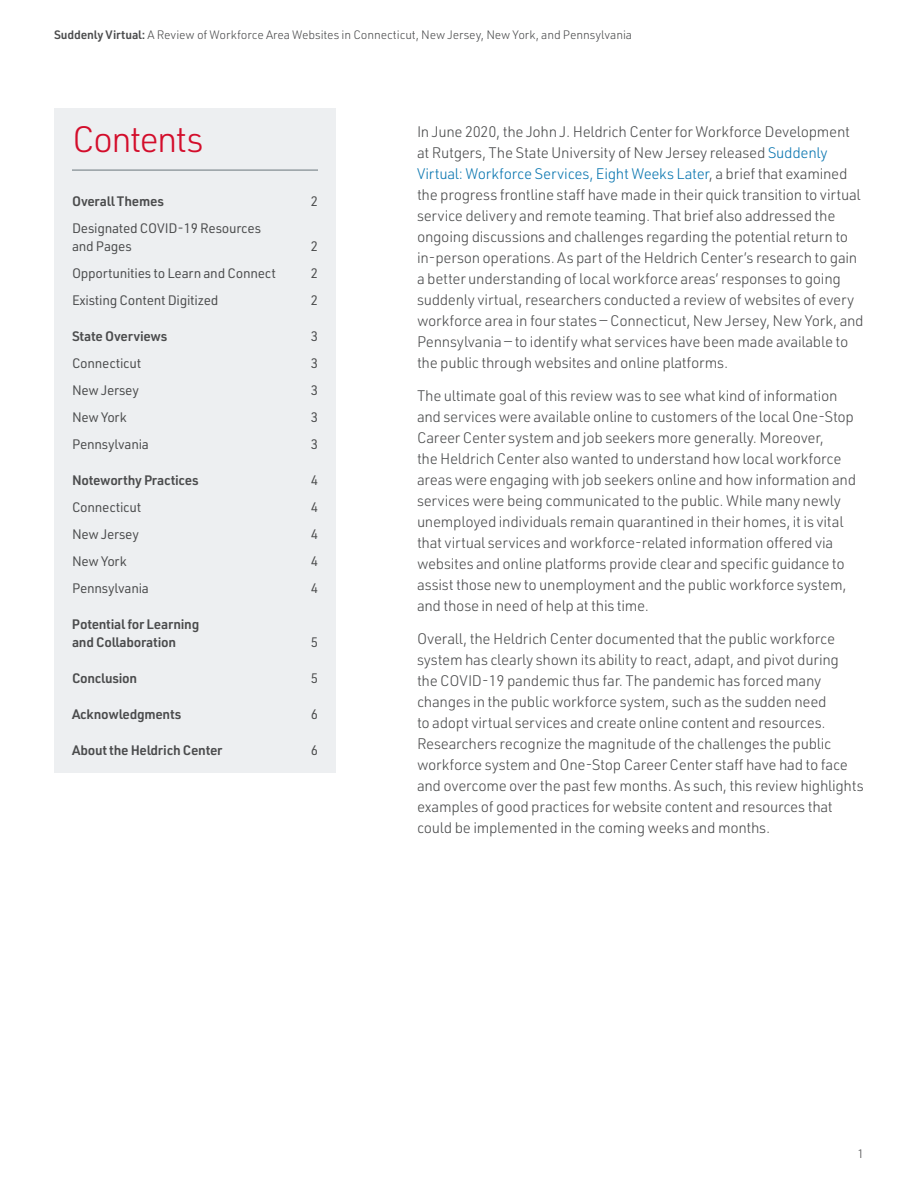
<style>
.page{position:relative;width:918px;height:1188px;background:#fff}
.page>*{position:absolute;margin:0;border:0;box-sizing:border-box;transform-origin:0 0}
.t1{font:300 36px "URWDIN";letter-spacing:-.05em;color:#d30d2b}
.t2{font:300 15px/21px "URWDIN";letter-spacing:-.02em;color:#4b4c4d}
.TOCI_Title{font:13.5px/18px "URWDIN";letter-spacing:-.02em;color:#4b4c4d}
.TOCI_Title-2{font:600 13.5px/18px "URWDIN";letter-spacing:-.02em;color:#4b4c4d}
.TOCI_Page{font:13.5px "URWDIN";color:#4b4c4d}
.t3{font:300 12px "URWDIN";letter-spacing:-.01em;color:#4b4c4d}
.s1{font-weight:600}
.s2{color:#0a76b0}
</style>
<div class="page">
<div style="left:54px;top:108px;width:282px;height:665px;background:#edeff1"></div>
<hr style="left:72px;top:170px;width:246px;height:1px;background:#6a757b">
<p class="t3" style="left:54px;top:26px;width:580px"><span class="s1">Suddenly Virtual:</span> A Review of Workforce Area Websites in Connecticut, New Jersey, New York, and Pennsylvania</p>
<h2 class="t1" style="left:72px;top:115px;width:133px">Contents</h2>
<p class="TOCI_Title-2" style="left:72px;top:191px;width:93px">Overall Themes</p>
<p class="TOCI_Page" style="left:311px;top:192px;width:9px">2</p>
<p class="TOCI_Title" style="left:72px;top:218px;width:191px">Designated COVID-19 Resources and Pages</p>
<p class="TOCI_Page" style="left:311px;top:237px;width:9px">2</p>
<p class="TOCI_Title" style="left:72px;top:263px;width:205px">Opportunities to Learn and Connect</p>
<p class="TOCI_Page" style="left:311px;top:264px;width:9px">2</p>
<p class="TOCI_Title" style="left:72px;top:290px;width:148px">Existing Content Digitized</p>
<p class="TOCI_Page" style="left:311px;top:291px;width:9px">2</p>
<p class="TOCI_Title-2" style="left:72px;top:326px;width:97px">State Overviews</p>
<p class="TOCI_Page" style="left:311px;top:327px;width:9px">3</p>
<p class="TOCI_Title" style="left:72px;top:353px;width:71px">Connecticut</p>
<p class="TOCI_Page" style="left:311px;top:354px;width:9px">3</p>
<p class="TOCI_Title" style="left:72px;top:380px;width:68px">New Jersey</p>
<p class="TOCI_Page" style="left:311px;top:381px;width:9px">3</p>
<p class="TOCI_Title" style="left:72px;top:407px;width:56px">New York</p>
<p class="TOCI_Page" style="left:311px;top:408px;width:9px">3</p>
<p class="TOCI_Title" style="left:72px;top:434px;width:78px">Pennsylvania</p>
<p class="TOCI_Page" style="left:311px;top:435px;width:9px">3</p>
<p class="TOCI_Title-2" style="left:72px;top:470px;width:128px">Noteworthy Practices</p>
<p class="TOCI_Page" style="left:311px;top:471px;width:9px">4</p>
<p class="TOCI_Title" style="left:72px;top:497px;width:71px">Connecticut</p>
<p class="TOCI_Page" style="left:311px;top:498px;width:9px">4</p>
<p class="TOCI_Title" style="left:72px;top:524px;width:68px">New Jersey</p>
<p class="TOCI_Page" style="left:311px;top:525px;width:9px">4</p>
<p class="TOCI_Title" style="left:72px;top:551px;width:56px">New York</p>
<p class="TOCI_Page" style="left:311px;top:552px;width:9px">4</p>
<p class="TOCI_Title" style="left:72px;top:578px;width:78px">Pennsylvania</p>
<p class="TOCI_Page" style="left:311px;top:579px;width:9px">4</p>
<p class="TOCI_Title-2" style="left:72px;top:614px;width:129px">Potential for Learning and Collaboration</p>
<p class="TOCI_Page" style="left:311px;top:633px;width:9px">5</p>
<p class="TOCI_Title-2" style="left:72px;top:668px;width:67px">Conclusion</p>
<p class="TOCI_Page" style="left:311px;top:669px;width:9px">5</p>
<p class="TOCI_Title-2" style="left:72px;top:704px;width:111px">Acknowledgments</p>
<p class="TOCI_Page" style="left:311px;top:705px;width:9px">6</p>
<p class="TOCI_Title-2" style="left:72px;top:740px;width:152px">About the Heldrich Center</p>
<p class="TOCI_Page" style="left:311px;top:741px;width:9px">6</p>
<p class="t2" style="left:417px;top:120px;width:448px">In June 2020, the John J. Heldrich Center for Workforce Development at Rutgers, The State University of New Jersey released <span class="s2">Suddenly Virtual: Workforce Services, Eight Weeks Later</span>, a brief that examined the progress frontline staff have made in their quick transition to virtual service delivery and remote teaming. That brief also addressed the ongoing discussions and challenges regarding the potential return to in-person operations. As part of the Heldrich Center’s research to gain a better understanding of local workforce areas’ responses to going suddenly virtual, researchers conducted a review of websites of every workforce area in four states — Connecticut, New Jersey, New York, and Pennsylvania — to identify what services have been made available to the public through websites and online platforms.</p>
<p class="t2" style="left:417px;top:384px;width:441px">The ultimate goal of this review was to see what kind of information and services were available online to customers of the local One-Stop Career Center system and job seekers more generally. Moreover,<br>the Heldrich Center also wanted to understand how local workforce areas were engaging with job seekers online and how information and services were being communicated to the public. While many newly unemployed individuals remain quarantined in their homes, it is vital that virtual services and workforce-related information offered via websites and online platforms provide clear and specific guidance to assist those new to unemployment and the public workforce system, and those in need of help at this time.</p>
<p class="t2" style="left:417px;top:627px;width:448px">Overall, the Heldrich Center documented that the public workforce system has clearly shown its ability to react, adapt, and pivot during<br>the COVID-19 pandemic thus far. The pandemic has forced many changes in the public workforce system, such as the sudden need<br>to adopt virtual services and create online content and resources.<br>Researchers recognize the magnitude of the challenges the public workforce system and One-Stop Career Center staff have had to face and overcome over the past few months. As such, this review highlights examples of good practices for website content and resources that could be implemented in the coming weeks and months.</p>
<p class="t3" style="left:858px;top:1146px;width:8px">1</p>
</div>
